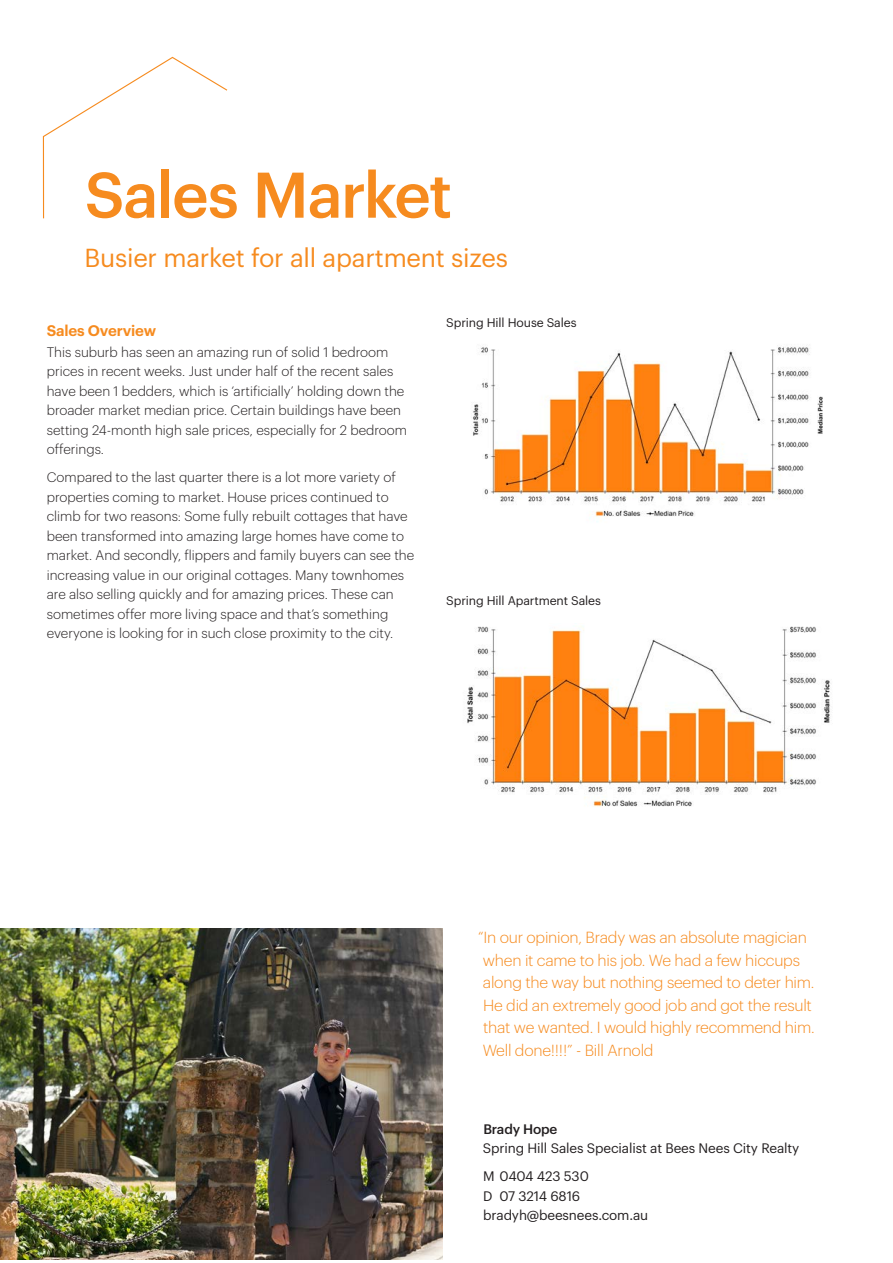
<style>
.page{position:relative;width:893px;height:1263px;background:#fff}
.page>*{position:absolute;margin:0;border:0;box-sizing:border-box;transform-origin:0 0}
.Heading___Orange{font:500 63px "Graphik";letter-spacing:-.025em;color:#f68b1f}
.Intro_Text___Orange{font:25.5px "Graphik";letter-spacing:-.01em;color:#f68b1f}
.Testifier_Name___Ora{font:300 15.75px/22.5px "Graphik";letter-spacing:-.015em;color:#f68b1f}
.Subhead___Overview{font:600 15px "Graphik";letter-spacing:-.01em;color:#f68b1f}
.Body_Copy{font:300 13.5px/19.5px "Graphik";color:#231f20}
.Team_Member_Details{font:13.5px "Graphik";letter-spacing:-.01em;color:#231f20}
.Team_Member_Name{font:500 13.5px "Graphik";letter-spacing:-.01em;color:#231f20}
.Subhead___Graphs___B{font:12.3px "Graphik";letter-spacing:-.01em;color:#231f20}
</style>
<div class="page">
<img style="left:473px;top:346px;width:350px;height:176px">
<img style="left:467px;top:626px;width:364px;height:181px">
<img style="left:0;top:928px;width:442px;height:332px">
<svg style="left:42px;top:56px;width:186px;height:163px"></svg>
<p class="Heading___Orange" style="left:85px;top:147px;width:369px">Sales Market</p>
<p class="Intro_Text___Orange" style="left:85px;top:238px;width:425px">Busier market for all apartment sizes</p>
<p class="Subhead___Overview" style="left:47px;top:319px;width:111px">Sales Overview</p>
<p class="Body_Copy" style="left:47px;top:341px;width:362px">This suburb has seen an amazing run of solid 1 bedroom prices in recent weeks. Just under half of the recent sales have been 1 bedders, which is ‘artificially’ holding down the broader market median price. Certain buildings have been setting 24-month high sale prices, especially for 2 bedroom offerings.</p>
<p class="Body_Copy" style="left:47px;top:466px;width:369px">Compared to the last quarter there is a lot more variety of properties coming to market. House prices continued to climb for two reasons: Some fully rebuilt cottages that have been transformed into amazing large homes have come to market. And secondly, flippers and family buyers can see the increasing value in our original cottages. Many townhomes are also selling quickly and for amazing prices. These can sometimes offer more living space and that’s something everyone is looking for in such close proximity to the city.</p>
<p class="Subhead___Graphs___B" style="left:446px;top:313px;width:132px">Spring Hill House Sales</p>
<p class="Subhead___Graphs___B" style="left:446px;top:591px;width:156px">Spring Hill Apartment Sales</p>
<p class="Testifier_Name___Ora" style="left:478px;top:925px;width:338px">“In our opinion, Brady was an absolute magician when it came to his job. We had a few hiccups along the way but nothing seemed to deter him.<br>He did an extremely good job and got the result that we wanted. I would highly recommend him.<br>Well done!!!!” - Bill Arnold</p>
<p class="Team_Member_Name" style="left:483px;top:1119px;width:76px">Brady Hope</p>
<p class="Team_Member_Details" style="left:483px;top:1138px;width:318px">Spring Hill Sales Specialist at Bees Nees City Realty</p>
<p class="Team_Member_Details" style="left:483px;top:1166px;width:107px">M 0404 423 530</p>
<p class="Team_Member_Details" style="left:483px;top:1186px;width:99px">D 07 3214 6816</p>
<p class="Team_Member_Details" style="left:483px;top:1205px;width:166px">bradyh@beesnees.com.au</p>
</div>
